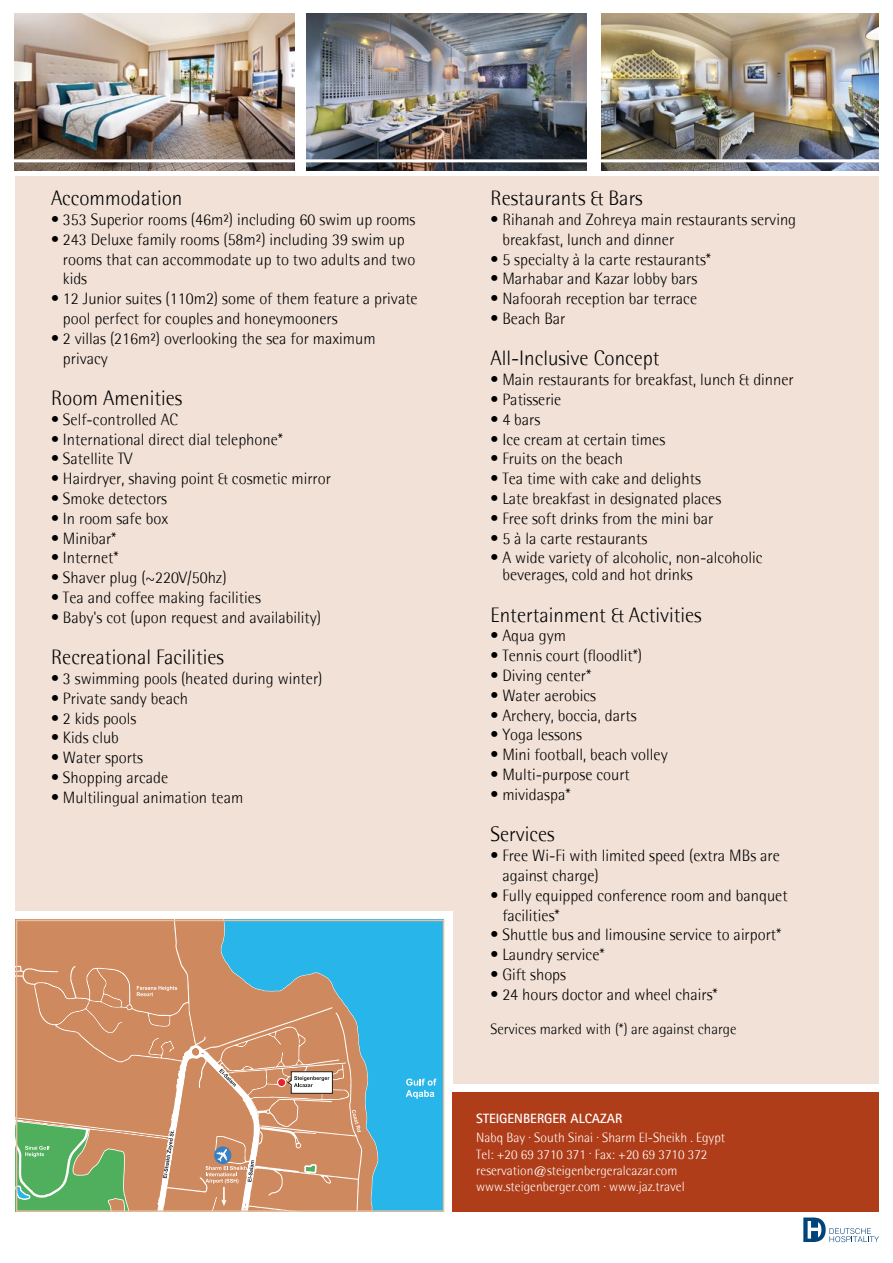
<style>
.page{position:relative;width:893px;height:1263px;background:#fff}
.page>*{position:absolute;margin:0;border:0;box-sizing:border-box;transform-origin:0 0}
.t1{font:300 21px "Rotis Semi Sans";color:#000}
.t2{font:300 16.5px/19.8px "Rotis Semi Sans";color:#000}
.t3{font:300 15px "Rotis Semi Sans";color:#000}
.t4{font:300 13.5px/16.2px "Rotis Semi Sans";color:#fff}
.t5{font:700 13.5px "Rotis Sans Serif";color:#fff}
</style>
<div class="page">
<div style="left:16px;top:176px;width:863px;height:1036px;background:#f1e1d7"></div>
<div style="left:452px;top:1085px;width:427px;height:128px;background:#fff"></div>
<svg style="left:15px;top:911px;width:437px;height:301px;fill:#fff"></svg>
<div style="left:452px;top:1093px;width:427px;height:119px;background:#b03d19"></div>
<div style="left:369px;top:923px;width:72px;height:286px;background:#28b5e9"></div>
<svg style="left:406px;top:1078px;width:30px;height:21px"></svg>
<svg style="left:19px;top:923px;width:350px;height:286px"></svg>
<div style="left:16px;top:920px;width:428px;height:292px;border:2px solid #e7bfa2"></div>
<svg style="left:803px;top:1217px;width:76px;height:25px"></svg>
<img style="left:15px;top:14px;width:279px;height:156px">
<img style="left:307px;top:14px;width:279px;height:156px">
<img style="left:601px;top:14px;width:277px;height:156px">
<hr style="left:6px;top:159px;width:881px;height:3px;background:#fff">
<p class="t1" style="left:51px;top:186px;width:133px">Accommodation</p>
<p class="t2" style="left:51px;top:209px;width:366px">• 353 Superior rooms (46m²) including 60 swim up rooms</p>
<p class="t2" style="left:63px;top:229px;width:354px;text-indent:-12px">• 243 Deluxe family rooms (58m²) including 39 swim up rooms that can accommodate up to two adults and two kids</p>
<p class="t2" style="left:63px;top:289px;width:356px;text-indent:-12px">• 12 Junior suites (110m2) some of them feature a private pool perfect for couples and honeymooners</p>
<p class="t2" style="left:63px;top:328px;width:314px;text-indent:-12px">• 2 villas (216m²) overlooking the sea for maximum privacy</p>
<p class="t1" style="left:51px;top:386px;width:133px">Room Amenities</p>
<p class="t2" style="left:51px;top:409px;width:129px">• Self-controlled AC</p>
<p class="t2" style="left:51px;top:429px;width:234px">• International direct dial telephone*</p>
<p class="t2" style="left:51px;top:449px;width:83px">• Satellite TV</p>
<p class="t2" style="left:51px;top:469px;width:281px">• Hairdryer, shaving point &amp; cosmetic mirror</p>
<p class="t2" style="left:51px;top:488px;width:118px">• Smoke detectors</p>
<p class="t2" style="left:51px;top:508px;width:119px">• In room safe box</p>
<p class="t2" style="left:51px;top:528px;width:67px">• Minibar*</p>
<p class="t2" style="left:51px;top:548px;width:69px">• Internet*</p>
<p class="t2" style="left:51px;top:568px;width:177px">• Shaver plug (~220V/50hz)</p>
<p class="t2" style="left:51px;top:587px;width:211px">• Tea and coffee making facilities</p>
<p class="t2" style="left:51px;top:607px;width:271px">• Baby's cot (upon request and availability)</p>
<p class="t1" style="left:51px;top:645px;width:174px">Recreational Facilities</p>
<p class="t2" style="left:51px;top:668px;width:273px">• 3 swimming pools (heated during winter)</p>
<p class="t2" style="left:51px;top:688px;width:138px">• Private sandy beach</p>
<p class="t2" style="left:51px;top:708px;width:87px">• 2 kids pools</p>
<p class="t2" style="left:51px;top:728px;width:69px">• Kids club</p>
<p class="t2" style="left:51px;top:748px;width:94px">• Water sports</p>
<p class="t2" style="left:51px;top:767px;width:119px">• Shopping arcade</p>
<p class="t2" style="left:51px;top:787px;width:194px">• Multilingual animation team</p>
<p class="t1" style="left:490px;top:186px;width:154px">Restaurants &amp; Bars</p>
<p class="t2" style="left:502px;top:209px;width:295px;text-indent:-12px">• Rihanah and Zohreya main restaurants serving breakfast, lunch and dinner</p>
<p class="t2" style="left:490px;top:249px;width:222px">• 5 specialty à la carte restaurants*</p>
<p class="t2" style="left:490px;top:269px;width:208px">• Marhabar and Kazar lobby bars</p>
<p class="t2" style="left:490px;top:289px;width:208px">• Nafoorah reception bar terrace</p>
<p class="t2" style="left:490px;top:308px;width:77px">• Beach Bar</p>
<p class="t1" style="left:490px;top:346px;width:171px">All-Inclusive Concept</p>
<p class="t2" style="left:490px;top:370px;width:305px">• Main restaurants for breakfast, lunch &amp; dinner</p>
<p class="t2" style="left:490px;top:389px;width:72px">• Patisserie</p>
<p class="t2" style="left:490px;top:409px;width:51px">• 4 bars</p>
<p class="t2" style="left:490px;top:429px;width:176px">• Ice cream at certain times</p>
<p class="t2" style="left:490px;top:449px;width:134px">• Fruits on the beach</p>
<p class="t2" style="left:490px;top:469px;width:212px">• Tea time with cake and delights</p>
<p class="t2" style="left:490px;top:488px;width:232px">• Late breakfast in designated places</p>
<p class="t2" style="left:490px;top:508px;width:224px">• Free soft drinks from the mini bar</p>
<p class="t2" style="left:490px;top:528px;width:158px">• 5 à la carte restaurants</p>
<p class="t2" style="left:502px;top:549px;width:262px;line-height:16.8px;text-indent:-12px">• A wide variety of alcoholic, non-alcoholic beverages, cold and hot drinks</p>
<p class="t1" style="left:490px;top:602px;width:213px">Entertainment &amp; Activities</p>
<p class="t2" style="left:490px;top:626px;width:77px">• Aqua gym</p>
<p class="t2" style="left:490px;top:646px;width:153px">• Tennis court (floodlit*)</p>
<p class="t2" style="left:490px;top:666px;width:102px">• Diving center*</p>
<p class="t2" style="left:490px;top:685px;width:107px">• Water aerobics</p>
<p class="t2" style="left:490px;top:705px;width:148px">• Archery, boccia, darts</p>
<p class="t2" style="left:490px;top:725px;width:93px">• Yoga lessons</p>
<p class="t2" style="left:490px;top:745px;width:179px">• Mini football, beach volley</p>
<p class="t2" style="left:490px;top:765px;width:141px">• Multi-purpose court</p>
<p class="t2" style="left:490px;top:784px;width:82px">• mividaspa*</p>
<p class="t1" style="left:490px;top:822px;width:66px">Services</p>
<p class="t2" style="left:502px;top:846px;width:279px;text-indent:-12px">• Free Wi-Fi with limited speed (extra MBs are against charge)</p>
<p class="t2" style="left:502px;top:885px;width:287px;text-indent:-12px">• Fully equipped conference room and banquet facilities*</p>
<p class="t2" style="left:490px;top:925px;width:293px">• Shuttle bus and limousine service to airport*</p>
<p class="t2" style="left:490px;top:945px;width:116px">• Laundry service*</p>
<p class="t2" style="left:490px;top:964px;width:77px">• Gift shops</p>
<p class="t2" style="left:490px;top:984px;width:229px">• 24 hours doctor and wheel chairs*</p>
<p class="t3" style="left:490px;top:1020px;width:248px">Services marked with (*) are against charge</p>
<p class="t5" style="left:476px;top:1110px;width:148px">STEIGENBERGER ALCAZAR</p>
<p class="t4" style="left:476px;top:1130px;width:250px">Nabq Bay . South Sinai . Sharm El-Sheikh . Egypt Tel: +20 69 3710 371 . Fax: +20 69 3710 372 reservation@steigenbergeralcazar.com www.steigenberger.com . www.jaz.travel</p>
</div>
